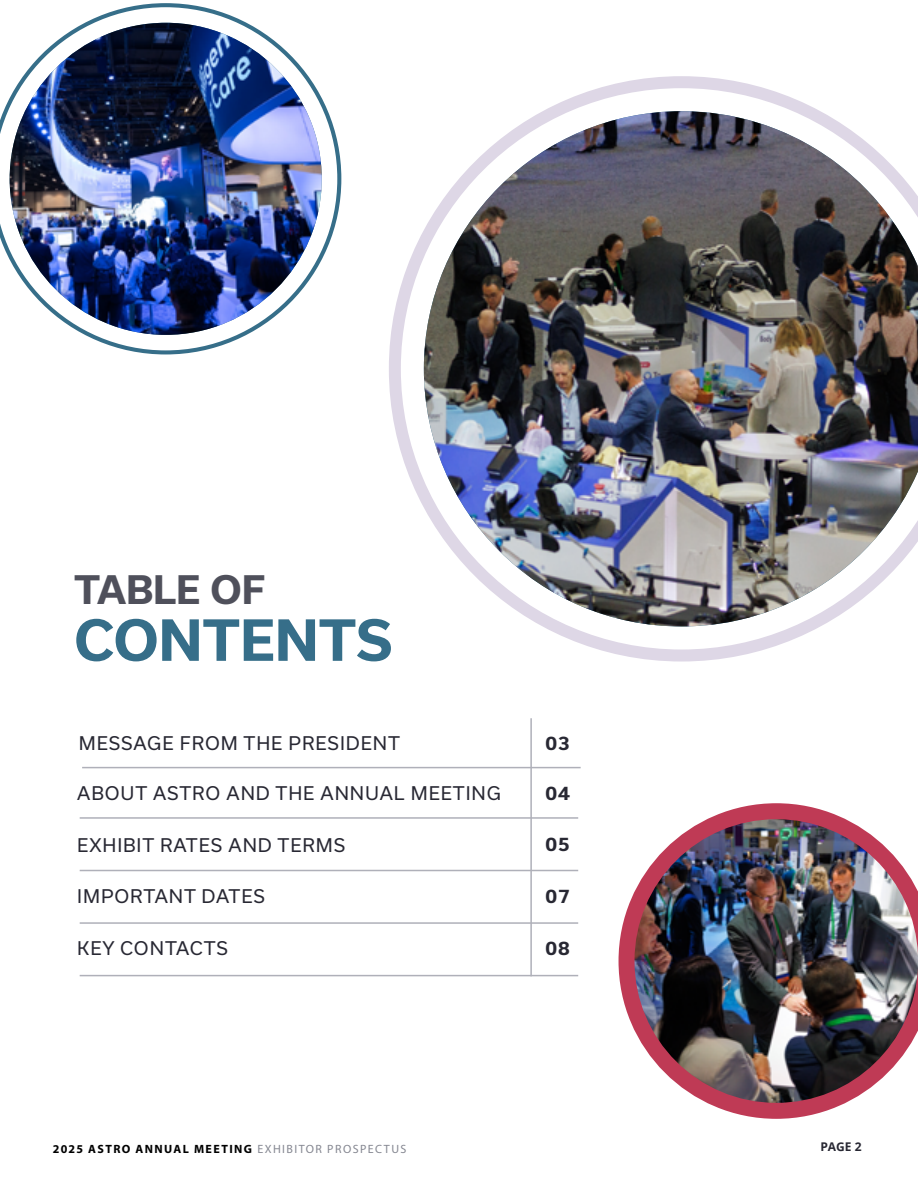
<style>
.page{position:relative;width:918px;height:1188px;background:#fff}
.page>*{position:absolute;margin:0;border:0;box-sizing:border-box;transform-origin:0 0}
.t1{font:700 54px "Usual";color:#366e89}
.t2{font:700 37.5px "Usual";color:#4f505b}
.t3{font:18px "Usual";letter-spacing:.05em;color:#282833}
.t4{font:700 18px "Usual";letter-spacing:.05em;color:#282833}
.t5{font:700 12px "Myriad Pro";letter-spacing:.12em;color:#000}
.t6{font:700 12px "Open Sans";color:#282833}
.s1{font-weight:400;color:#858791}
</style>
<div class="page">
<hr style="left:80px;top:817px;width:498px;height:2px;background:#afb0b9">
<hr style="left:80px;top:870px;width:498px;height:1px;background:#afb0b9">
<hr style="left:80px;top:922px;width:498px;height:2px;background:#afb0b9">
<hr style="left:80px;top:975px;width:498px;height:1px;background:#afb0b9">
<hr style="left:530px;top:718px;width:2px;height:258px;background:#afb0b9">
<svg style="left:0;top:3px;width:341px;height:351px"></svg>
<img style="left:10px;top:23px;width:312px;height:312px;border-radius:156px">
<svg style="left:389px;top:76px;width:431px;height:586px"></svg>
<img style="left:424px;top:111px;width:494px;height:516px">
<hr style="left:82px;top:767px;width:499px;height:1px;background:#afb0b9">
<svg style="left:619px;top:803px;width:299px;height:316px"></svg>
<img style="left:634px;top:819px;width:284px;height:284px;border-radius:140px">
<h2 class="t2" style="left:74px;top:568px;width:192px">TABLE OF</h2>
<h1 class="t1" style="left:74px;top:609px;width:319px">CONTENTS</h1>
<p class="t3" style="left:79px;top:733px;width:323px">MESSAGE FROM THE PRESIDENT</p>
<p class="t4" style="left:546px;top:732px;width:26px">03</p>
<p class="t3" style="left:77px;top:783px;width:425px">ABOUT ASTRO AND THE ANNUAL MEETING</p>
<p class="t3" style="left:77px;top:834px;width:270px">EXHIBIT RATES AND TERMS</p>
<p class="t3" style="left:77px;top:886px;width:189px">IMPORTANT DATES</p>
<p class="t3" style="left:77px;top:938px;width:152px">KEY CONTACTS</p>
<p class="t4" style="left:546px;top:783px;width:26px">04</p>
<p class="t4" style="left:546px;top:834px;width:26px">05</p>
<p class="t4" style="left:546px;top:886px;width:26px">07</p>
<p class="t4" style="left:546px;top:938px;width:26px">08</p>
<p class="t5" style="left:53px;top:1141px;width:355px">2025 ASTRO ANNUAL MEETING <span class="s1">EXHIBITOR PROSPECTUS</span></p>
<p class="t6" style="left:820px;top:1138px;width:43px">PAGE 2</p>
</div>
